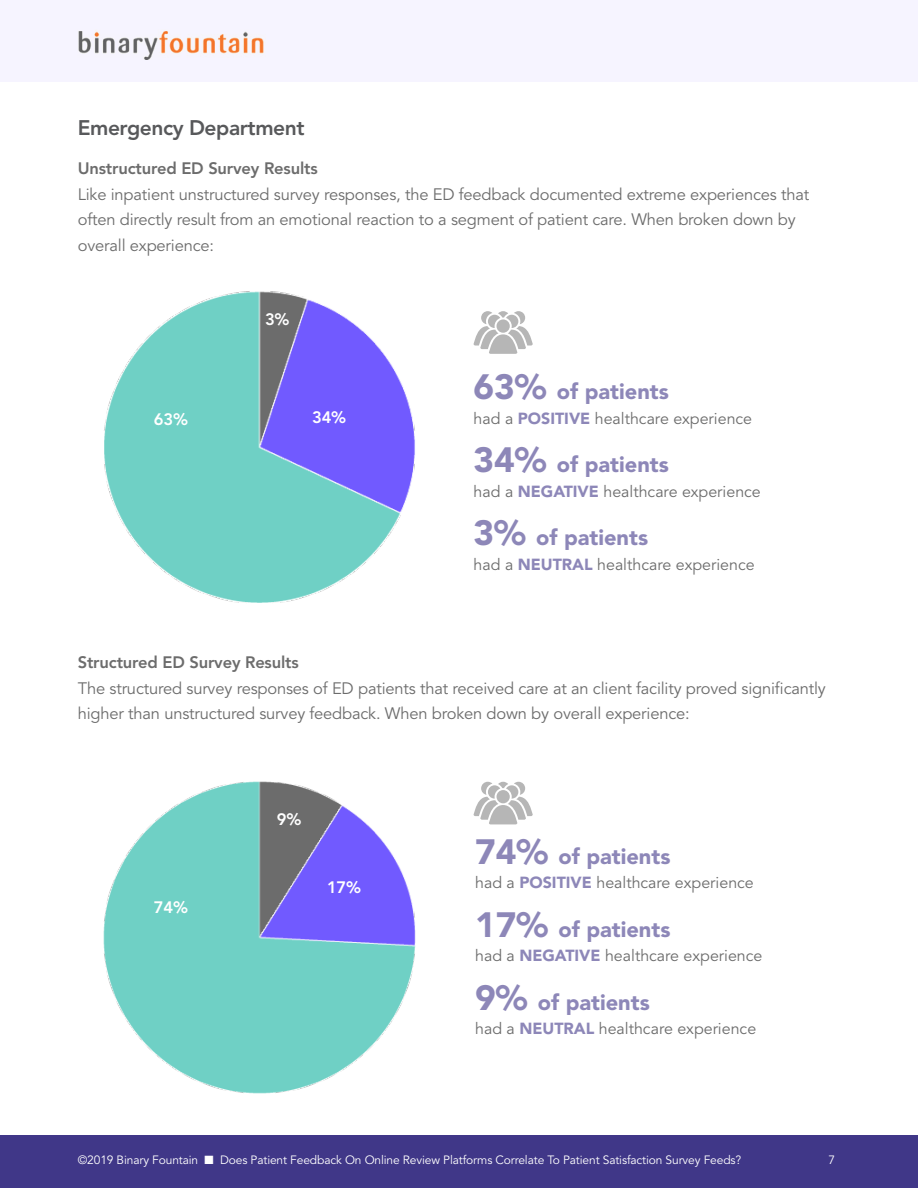
<style>
.page{position:relative;width:918px;height:1188px;background:#fff}
.page>*{position:absolute;margin:0;border:0;box-sizing:border-box;transform-origin:0 0}
.bullets_1{font:900 21.9px "Avenir";color:#8d87b8}
.subhead_2_gray{font:800 21px "Avenir";letter-spacing:-.02em;color:#58595b}
.t1{font:16.5px/25.5px "Avenir";letter-spacing:-.01em;color:#6c6c6c}
.t2{font:800 16.5px "Avenir";letter-spacing:-.01em;color:#6c6c6c}
.t3{font:800 16.5px "Avenir";letter-spacing:-.01em;color:#fff}
.bullets_1-2{font:16.05px "Avenir";color:#6c6c6c}
.t4{font:12px "Avenir";letter-spacing:-.01em;color:#fff}
.s1{font-size:34.95px}
.s2{font-weight:900;color:#8d87b8}
</style>
<div class="page">
<div style="left:0;top:0;width:918px;height:82px;background:#f6f4ff"></div>
<img style="left:78px;top:30px;width:186px;height:29px">
<div style="left:0;top:1135px;width:918px;height:53px;background:#403788"></div>
<svg style="left:473px;top:311px;width:60px;height:43px"></svg>
<img style="left:98px;top:288px;width:324px;height:324px;border-radius:162px">
<svg style="left:473px;top:782px;width:60px;height:42px"></svg>
<img style="left:98px;top:775px;width:324px;height:324px;border-radius:162px">
<p class="subhead_2_gray" style="left:78px;top:115px;width:228px">Emergency Department</p>
<p class="t2" style="left:78px;top:159px;width:241px">Unstructured ED Survey Results</p>
<p class="t1" style="left:78px;top:182px;width:733px">Like inpatient unstructured survey responses, the ED feedback documented extreme experiences that often directly result from an emotional reaction to a segment of patient care. When broken down by overall experience:</p>
<p class="t3" style="left:265px;top:309px;width:26px">3%</p>
<p class="t3" style="left:154px;top:410px;width:36px">63%</p>
<p class="t3" style="left:312px;top:407px;width:36px">34%</p>
<p class="bullets_1" style="left:474px;top:378px;width:197px"><span class="s1">63%</span> of patients</p>
<p class="bullets_1-2" style="left:474px;top:409px;width:280px">had a <span class="s2">POSITIVE</span> healthcare experience</p>
<p class="bullets_1" style="left:474px;top:451px;width:197px"><span class="s1">34%</span> of patients</p>
<p class="bullets_1-2" style="left:474px;top:482px;width:289px">had a <span class="s2">NEGATIVE</span> healthcare experience</p>
<p class="bullets_1" style="left:474px;top:524px;width:176px"><span class="s1">3%</span> of patients</p>
<p class="bullets_1-2" style="left:474px;top:555px;width:283px">had a <span class="s2">NEUTRAL</span> healthcare experience</p>
<p class="t2" style="left:78px;top:653px;width:223px">Structured ED Survey Results</p>
<p class="t1" style="left:78px;top:676px;width:750px">The structured survey responses of ED patients that received care at an client facility proved significantly higher than unstructured survey feedback. When broken down by overall experience:</p>
<p class="t3" style="left:154px;top:898px;width:36px">74%</p>
<p class="t3" style="left:277px;top:809px;width:26px">9%</p>
<p class="t3" style="left:327px;top:877px;width:36px">17%</p>
<p class="bullets_1" style="left:475px;top:843px;width:197px"><span class="s1">74%</span> of patients</p>
<p class="bullets_1-2" style="left:475px;top:874px;width:280px">had a <span class="s2">POSITIVE</span> healthcare experience</p>
<p class="bullets_1" style="left:475px;top:916px;width:197px"><span class="s1">17%</span> of patients</p>
<p class="bullets_1-2" style="left:475px;top:947px;width:289px">had a <span class="s2">NEGATIVE</span> healthcare experience</p>
<p class="bullets_1" style="left:475px;top:989px;width:176px"><span class="s1">9%</span> of patients</p>
<p class="bullets_1-2" style="left:475px;top:1020px;width:283px">had a <span class="s2">NEUTRAL</span> healthcare experience</p>
<p class="t4" style="left:78px;top:1153px;width:665px">©2019 Binary Fountain ■ Does Patient Feedback On Online Review Platforms Correlate To Patient Satisfaction Survey Feeds?</p>
<p class="t4" style="left:829px;top:1153px;width:8px">7</p>
</div>
